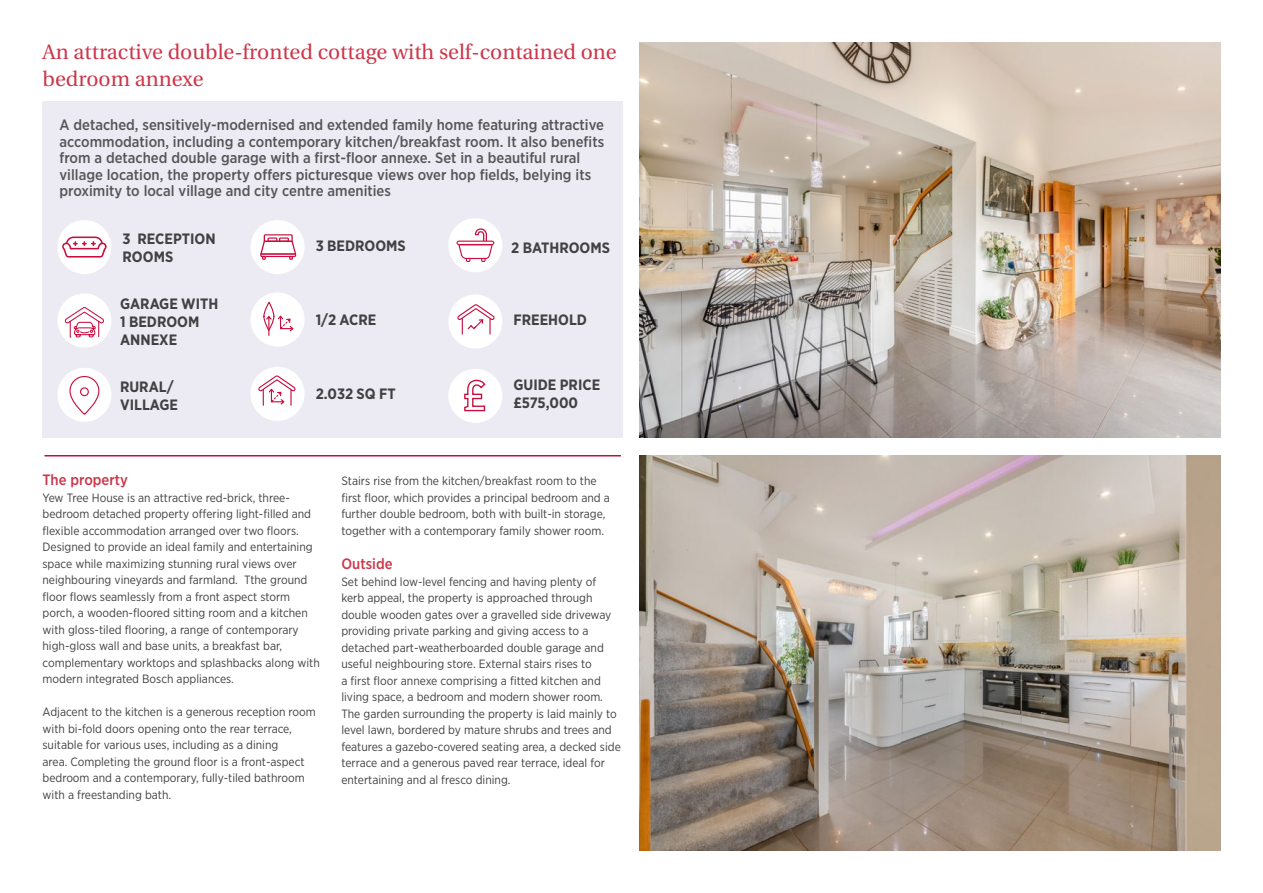
<style>
.page{position:relative;width:1263px;height:893px;background:#fff}
.page>*{position:absolute;margin:0;border:0;box-sizing:border-box;transform-origin:0 0}
.t1{font:21px/27px "Utopia";color:#cd364a}
.t2{font:500 15px/16.5px "Gotham Narrow";color:#565659}
.t3{font:700 15px/18px "Gotham Narrow";color:#414042}
.t4{font:500 15px "Gotham Narrow";color:#cd364a}
.t5{font:12px/16.5px "Gotham Narrow";color:#414042}
</style>
<div class="page">
<div style="left:43px;top:101px;width:580px;height:337px;background:#ecebf3"></div>
<img style="left:640px;top:43px;width:580px;height:395px">
<img style="left:640px;top:455px;width:580px;height:395px">
<hr style="left:44px;top:455px;width:577px;height:1px;background:#c80f3f">
<div style="left:57px;top:293px;width:54px;height:54px;background:#fff;border-radius:50%"></div>
<svg style="left:64px;top:307px;width:40px;height:31px"></svg>
<div style="left:57px;top:368px;width:54px;height:54px;background:#fff;border-radius:50%"></div>
<svg style="left:80px;top:387px;width:9px;height:9px"></svg>
<div style="left:69px;top:376px;width:30px;height:39px;border:1px solid #c80f3f;border-radius:14px"></div>
<div style="left:448px;top:218px;width:54px;height:54px;background:#fff;border-radius:50%"></div>
<svg style="left:456px;top:228px;width:38px;height:34px"></svg>
<div style="left:448px;top:294px;width:54px;height:55px;background:#fff;border-radius:50%"></div>
<svg style="left:457px;top:304px;width:38px;height:31px"></svg>
<div style="left:448px;top:369px;width:54px;height:54px;background:#fff;border-radius:50%"></div>
<svg style="left:464px;top:379px;width:22px;height:33px"></svg>
<div style="left:250px;top:292px;width:55px;height:55px;background:#fff;border-radius:50%"></div>
<svg style="left:278px;top:316px;width:15px;height:15px"></svg>
<div style="left:263px;top:302px;width:11px;height:29px;border:1px solid #c80f3f;border-radius:50%"></div>
<svg style="left:266px;top:316px;width:6px;height:20px"></svg>
<div style="left:250px;top:367px;width:55px;height:54px;background:#fff;border-radius:50%"></div>
<svg style="left:258px;top:375px;width:38px;height:31px"></svg>
<div style="left:250px;top:220px;width:55px;height:54px;background:#fff;border-radius:50%"></div>
<svg style="left:260px;top:234px;width:36px;height:26px"></svg>
<div style="left:57px;top:220px;width:54px;height:54px;background:#fff;border-radius:50%"></div>
<svg style="left:62px;top:237px;width:45px;height:21px"></svg>
<h1 class="t1" style="left:43px;top:39px;width:576px">An attractive double-fronted cottage with self-contained one bedroom annexe</h1>
<p class="t2" style="left:59px;top:117px;width:546px">A detached, sensitively-modernised and extended family home featuring attractive accommodation, including a contemporary kitchen/breakfast room. It also benefits from a detached double garage with a first-floor annexe. Set in a beautiful rural village location, the property offers picturesque views over hop fields, belying its proximity to local village and city centre amenities</p>
<p class="t3" style="left:123px;top:230px;width:95px">3 RECEPTION<br>ROOMS</p>
<p class="t3" style="left:511px;top:239px;width:100px">2 BATHROOMS</p>
<p class="t3" style="left:316px;top:237px;width:92px">3 BEDROOMS</p>
<p class="t3" style="left:120px;top:294px;width:100px">GARAGE WITH<br>1 BEDROOM<br>ANNEXE</p>
<p class="t3" style="left:120px;top:378px;width:59px">RURAL/<br>VILLAGE</p>
<p class="t3" style="left:316px;top:310px;width:62px">1/2 ACRE</p>
<p class="t3" style="left:316px;top:385px;width:82px">2.032 SQ FT</p>
<p class="t3" style="left:513px;top:310px;width:75px">FREEHOLD</p>
<p class="t3" style="left:513px;top:376px;width:88px">GUIDE PRICE £575,000</p>
<p class="t4" style="left:43px;top:470px;width:87px">The property</p>
<p class="t5" style="left:43px;top:489px;width:279px">Yew Tree House is an attractive red-brick, three&shy;bedroom detached property offering light-filled and flexible accommodation arranged over two floors.<br>Designed to provide an ideal family and entertaining space while maximizing stunning rural views over neighbouring vineyards and farmland. Tthe ground floor flows seamlessly from a front aspect storm porch, a wooden-floored sitting room and a kitchen with gloss-tiled flooring, a range of contemporary high-gloss wall and base units, a breakfast bar, complementary worktops and splashbacks along with modern integrated Bosch appliances.</p>
<p class="t5" style="left:43px;top:703px;width:275px">Adjacent to the kitchen is a generous reception room with bi-fold doors opening onto the rear terrace, suitable for various uses, including as a dining<br>area. Completing the ground floor is a front-aspect bedroom and a contemporary, fully-tiled bathroom with a freestanding bath.</p>
<p class="t5" style="left:341px;top:472px;width:270px">Stairs rise from the kitchen/breakfast room to the first floor, which provides a principal bedroom and a further double bedroom, both with built-in storage, together with a contemporary family shower room.</p>
<p class="t4" style="left:341px;top:554px;width:53px">Outside</p>
<p class="t5" style="left:341px;top:573px;width:281px">Set behind low-level fencing and having plenty of kerb appeal, the property is approached through double wooden gates over a gravelled side driveway providing private parking and giving access to a detached part-weatherboarded double garage and useful neighbouring store. External stairs rises to<br>a first floor annexe comprising a fitted kitchen and living space, a bedroom and modern shower room.<br>The garden surrounding the property is laid mainly to level lawn, bordered by mature shrubs and trees and features a gazebo-covered seating area, a decked side terrace and a generous paved rear terrace, ideal for entertaining and al fresco dining.</p>
</div>
